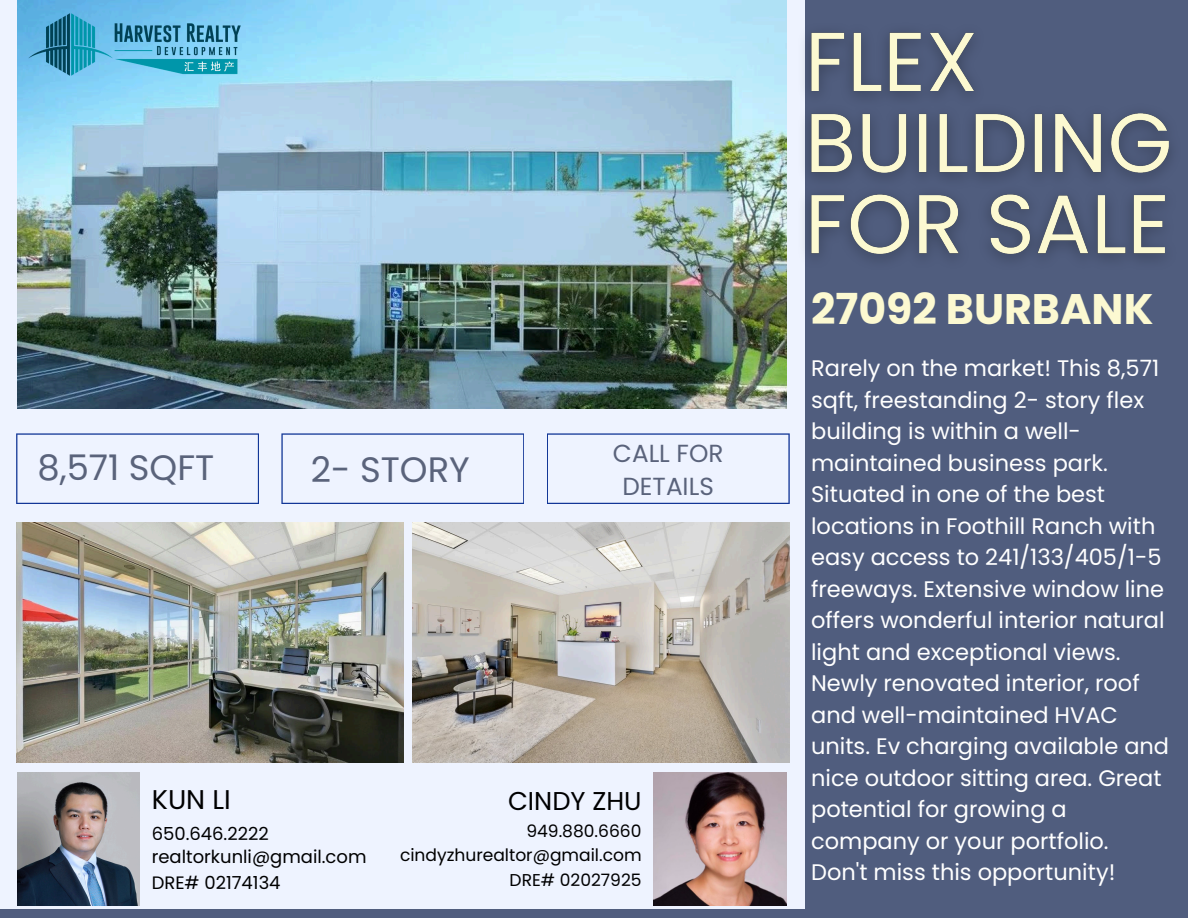
<style>
.page{position:relative;width:1188px;height:918px;background:#505d7e}
.page>*{position:absolute;margin:0;border:0;box-sizing:border-box;transform-origin:0 0}
.t1{font:700 42.75px "Poppins";color:#fcf9d1}
.t2{font:35.25px "Poppins";color:#5a637b}
.t3{font:27px "Poppins";color:#000}
.t4{font:25.8px "Poppins";color:#000}
.t5{font:24.75px/33.8px "Poppins";color:#5a637b;text-align:center}
.t6{font:22.5px/31.5px "Poppins";color:#fff}
.t7{font:18px "Poppins";color:#000}
.t8{font:17.1px "Poppins";color:#000}
</style>
<div class="page">
<div style="left:0;top:0;width:804px;height:909px;background:#eef3ff"></div>
<img style="left:16px;top:522px;width:387px;height:241px">
<img style="left:413px;top:522px;width:377px;height:241px">
<svg style="left:16px;top:433px;width:243px;height:71px"></svg>
<svg style="left:281px;top:433px;width:243px;height:71px"></svg>
<svg style="left:547px;top:433px;width:243px;height:71px"></svg>
<img style="left:653px;top:773px;width:133px;height:132px">
<img style="left:18px;top:773px;width:121px;height:132px">
<img style="left:18px;top:0;width:768px;height:409px">
<img style="left:28px;top:13px;width:214px;height:64px">
<img style="left:804px;top:4px;width:367px;height:279px">
<p class="t2" style="left:37px;top:443px;width:178px">8,571 SQFT</p>
<h4 class="t5" style="left:613px;top:436px;width:112px">CALL FOR<br>DETAILS</h4>
<p class="t2" style="left:311px;top:445px;width:160px">2- STORY</p>
<h6 class="t3" style="left:152px;top:781px;width:81px">KUN LI</h6>
<p class="t7" style="left:152px;top:821px;width:118px">650.646.2222</p>
<h2 class="t7" style="left:152px;top:844px;width:216px">realtorkunli@gmail.com</h2>
<h5 class="t7" style="left:152px;top:870px;width:130px">DRE# 02174134</h5>
<h6 class="t4" style="left:508px;top:783px;width:135px">CINDY ZHU</h6>
<h4 class="t8" style="left:526px;top:819px;width:117px">949.880.6660</h4>
<p class="t8" style="left:400px;top:843px;width:243px">cindyzhurealtor@gmail.com</p>
<p class="t8" style="left:510px;top:868px;width:134px">DRE# 02027925</p>
<p class="t1" style="left:811px;top:279px;width:344px">27092 BURBANK</p>
<p class="t6" style="left:811px;top:353px;width:360px">Rarely on the market! This 8,571 sqft, freestanding 2- story flex building is within a well&shy;maintained business park.<br>Situated in one of the best locations in Foothill Ranch with easy access to 241/133/405/1-5 freeways. Extensive window line offers wonderful interior natural light and exceptional views.<br>Newly renovated interior, roof and well-maintained HVAC units. Ev charging available and nice outdoor sitting area. Great potential for growing a company or your portfolio.<br>Don't miss this opportunity!</p>
</div>
